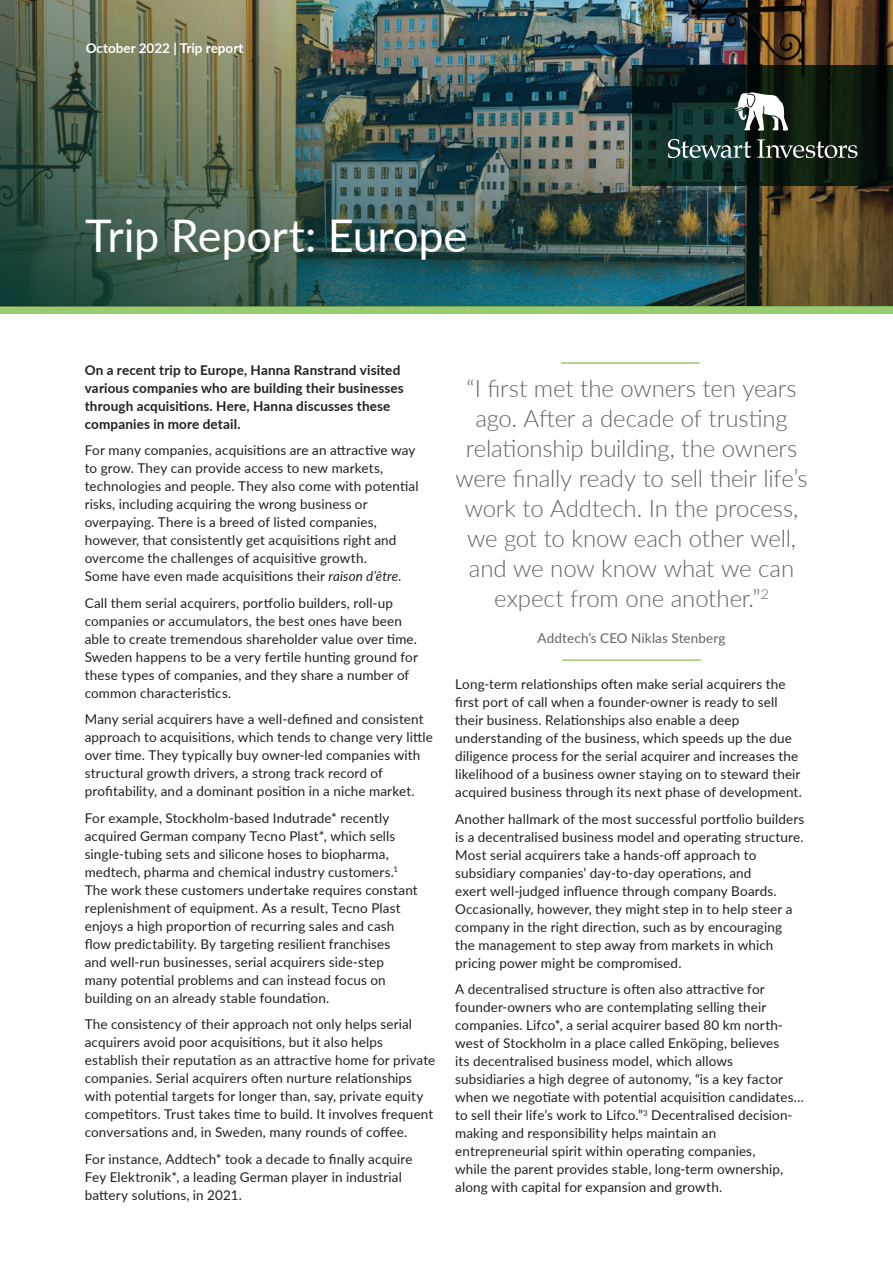
<style>
.page{position:relative;width:893px;height:1263px;background:#fff}
.page>*{position:absolute;margin:0;border:0;box-sizing:border-box;transform-origin:0 0}
.t1{font:45px "Lato";letter-spacing:-.01em;color:#fff}
.t2{font:300 24px/30px "Lato";letter-spacing:-.005em;color:#636366;text-align:center}
.t3{font:13.5px/18px "Lato";letter-spacing:.01em;color:#231f20}
.t4{font:700 13.5px/18px "Lato";letter-spacing:.01em;color:#231f20}
.t5{font:13.5px "Lato";letter-spacing:.01em;color:#636366}
.t6{font:700 13.5px "Lato";color:#fff}
.s1{font-style:italic}
</style>
<div class="page">
<div style="left:0;top:306px;width:893px;height:8px;background:#97cd6f"></div>
<img style="left:0;top:0;width:893px;height:306px">
<svg style="left:734px;top:92px;width:54px;height:39px"></svg>
<svg style="left:668px;top:139px;width:83px;height:19px;background:#4f6965"></svg>
<svg style="left:757px;top:139px;width:100px;height:19px;background:#4a554a"></svg>
<hr style="left:562px;top:659px;width:139px;height:2px;background:#97cd6f">
<hr style="left:561px;top:362px;width:139px;height:2px;background:#97cd6f">
<p class="t6" style="left:86px;top:38px;width:159px">October 2022 | Trip report</p>
<h1 class="t1" style="left:85px;top:203px;width:384px">Trip Report: Europe</h1>
<p class="t4" style="left:85px;top:360px;width:321px">On a recent trip to Europe, Hanna Ranstrand visited various companies who are building their businesses through acquisitions. Here, Hanna discusses these companies in more detail.</p>
<p class="t3" style="left:85px;top:441px;width:335px">For many companies, acquisitions are an attractive way to grow. They can provide access to new markets, technologies and people. They also come with potential risks, including acquiring the wrong business or overpaying. There is a breed of listed companies, however, that consistently get acquisitions right and overcome the challenges of acquisitive growth.<br>Some have even made acquisitions their <span class="s1">raison d’être</span>.</p>
<p class="t3" style="left:85px;top:593px;width:335px">Call them serial acquirers, portfolio builders, roll-up companies or accumulators, the best ones have been able to create tremendous shareholder value over time.<br>Sweden happens to be a very fertile hunting ground for these types of companies, and they share a number of common characteristics.</p>
<p class="t3" style="left:85px;top:710px;width:350px">Many serial acquirers have a well-defined and consistent approach to acquisitions, which tends to change very little over time. They typically buy owner-led companies with structural growth drivers, a strong track record of profitability, and a dominant position in a niche market.</p>
<p class="t3" style="left:85px;top:808px;width:334px">For example, Stockholm-based Indutrade* recently acquired German company Tecno Plast*, which sells single-tubing sets and silicone hoses to biopharma, medtech, pharma and chemical industry customers.<sup>1<br></sup>The work these customers undertake requires constant replenishment of equipment. As a result, Tecno Plast enjoys a high proportion of recurring sales and cash flow predictability. By targeting resilient franchises<br>and well-run businesses, serial acquirers side-step many potential problems and can instead focus on building on an already stable foundation.</p>
<p class="t3" style="left:85px;top:1015px;width:352px">The consistency of their approach not only helps serial acquirers avoid poor acquisitions, but it also helps establish their reputation as an attractive home for private companies. Serial acquirers often nurture relationships with potential targets for longer than, say, private equity competitors. Trust takes time to build. It involves frequent conversations and, in Sweden, many rounds of coffee.</p>
<p class="t3" style="left:85px;top:1149px;width:329px">For instance, Addtech* took a decade to finally acquire<br>Fey Elektronik*, a leading German player in industrial battery solutions, in 2021.</p>
<p class="t2" style="left:456px;top:372px;width:354px">“I first met the owners ten years ago. After a decade of trusting relationship building, the owners were finally ready to sell their life’s work to Addtech. In the process, we got to know each other well, and we now know what we can expect from one another.”<sup>2</sup></p>
<p class="t5" style="left:538px;top:628px;width:190px">Addtech’s CEO Niklas Stenberg</p>
<p class="t3" style="left:455px;top:675px;width:348px">Long-term relationships often make serial acquirers the first port of call when a founder-owner is ready to sell their business. Relationships also enable a deep understanding of the business, which speeds up the due diligence process for the serial acquirer and increases the likelihood of a business owner staying on to steward their acquired business through its next phase of development.</p>
<p class="t3" style="left:455px;top:809px;width:351px">Another hallmark of the most successful portfolio builders is a decentralised business model and operating structure.<br>Most serial acquirers take a hands-off approach to subsidiary companies’ day-to-day operations, and<br>exert well-judged influence through company Boards.<br>Occasionally, however, they might step in to help steer a company in the right direction, such as by encouraging the management to step away from markets in which pricing power might be compromised.</p>
<p class="t3" style="left:455px;top:980px;width:350px">A decentralised structure is often also attractive for founder-owners who are contemplating selling their companies. Lifco*, a serial acquirer based 80 km north&shy;west of Stockholm in a place called Enköping, believes<br>its decentralised business model, which allows subsidiaries a high degree of autonomy, “is a key factor when we negotiate with potential acquisition candidates… to sell their life’s work to Lifco.”<sup>3</sup> Decentralised decision&shy;making and responsibility helps maintain an entrepreneurial spirit within operating companies,<br>while the parent provides stable, long-term ownership, along with capital for expansion and growth.</p>
</div>
